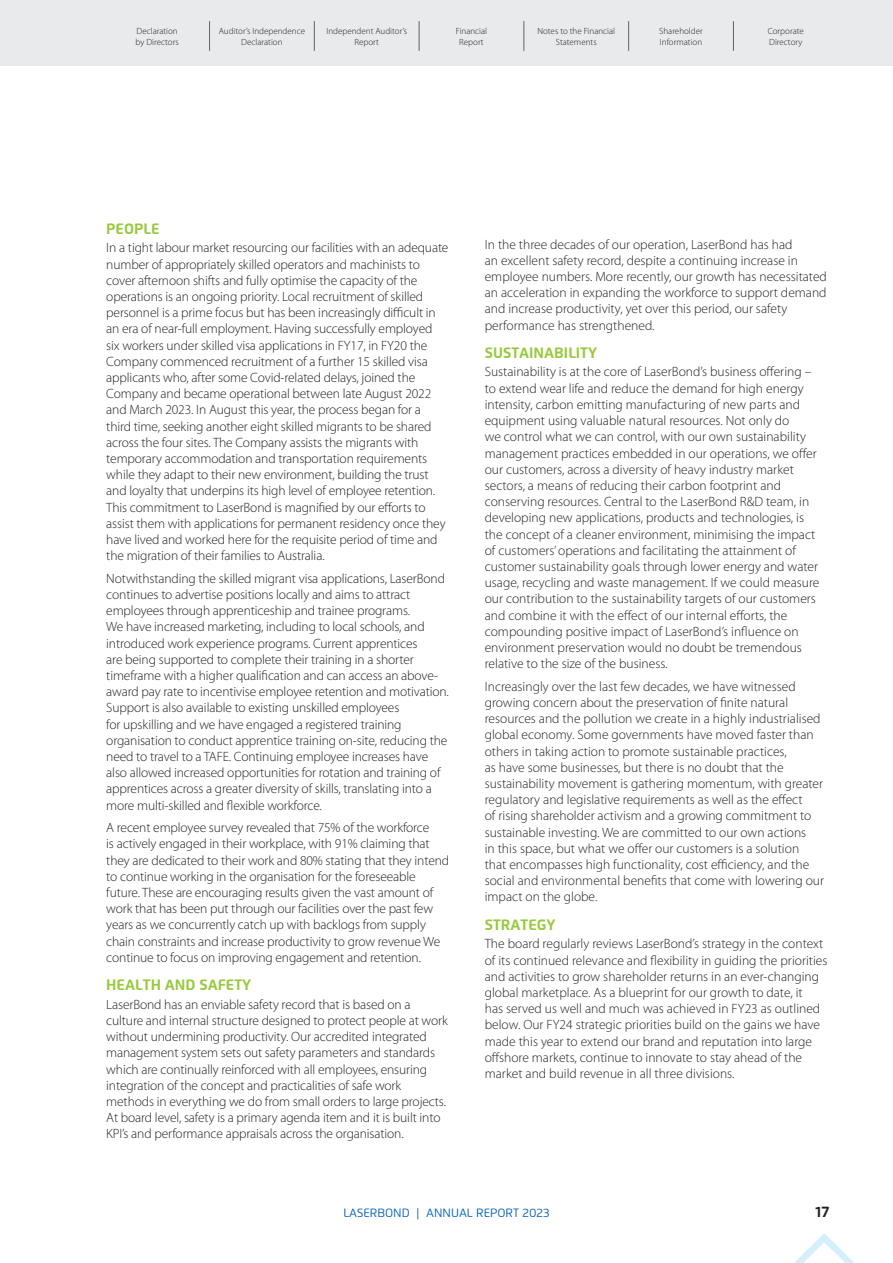
<style>
.page{position:relative;width:893px;height:1263px;background:#fff}
.page>*{position:absolute;margin:0;border:0;box-sizing:border-box;transform-origin:0 0}
.t1{font:700 15px "Flexo";color:#97c93c}
.t2{font:700 15px "Flexo";color:#231f20}
.body{font:300 13.5px/16.2px "Myriad Pro";letter-spacing:-.01em;color:#231f20}
.t3{font:12px "Flexo";color:#005fb9}
.t4{font:300 9px/10.8px "Myriad Pro";color:#231f20;text-align:center}
</style>
<div class="page">
<div style="left:0;top:0;width:893px;height:65px;background:#e9eaeb"></div>
<hr style="left:209px;top:21px;width:1px;height:30px;background:#636366">
<hr style="left:314px;top:21px;width:1px;height:30px;background:#636366">
<hr style="left:419px;top:21px;width:1px;height:30px;background:#636366">
<hr style="left:523px;top:21px;width:1px;height:30px;background:#636366">
<hr style="left:628px;top:21px;width:1px;height:30px;background:#636366">
<hr style="left:733px;top:21px;width:1px;height:30px;background:#636366">
<svg style="left:794px;top:1233px;width:61px;height:30px"></svg>
<p class="t4" style="left:136px;top:25px;width:45px;text-align:left">Declaration by Directors</p>
<p class="t4" style="left:219px;top:25px;width:88px">Auditor’s Independence<br>Declaration</p>
<p class="t4" style="left:326px;top:25px;width:82px">Independent Auditor’s<br>Report</p>
<p class="t4" style="left:456px;top:25px;width:33px">Financial<br>Report</p>
<p class="t4" style="left:537px;top:25px;width:79px">Notes to the Financial<br>Statements</p>
<p class="t4" style="left:659px;top:25px;width:45px;text-align:left">Shareholder<br>Information</p>
<p class="t4" style="left:768px;top:25px;width:38px;text-align:left">Corporate<br>Directory</p>
<h2 class="t1" style="left:106px;top:220px;width:55px">PEOPLE</h2>
<p class="body" style="left:106px;top:240px;width:344px">In a tight labour market resourcing our facilities with an adequate number of appropriately skilled operators and machinists to cover afternoon shifts and fully optimise the capacity of the operations is an ongoing priority. Local recruitment of skilled personnel is a prime focus but has been increasingly difficult in an era of near-full employment. Having successfully employed six workers under skilled visa applications in FY17, in FY20 the Company commenced recruitment of a further 15 skilled visa applicants who, after some Covid-related delays, joined the Company and became operational between late August 2022 and March 2023. In August this year, the process began for a third time, seeking another eight skilled migrants to be shared across the four sites. The Company assists the migrants with temporary accommodation and transportation requirements while they adapt to their new environment, building the trust and loyalty that underpins its high level of employee retention.<br>This commitment to LaserBond is magnified by our efforts to assist them with applications for permanent residency once they have lived and worked here for the requisite period of time and the migration of their families to Australia.</p>
<p class="body" style="left:106px;top:570px;width:344px">Notwithstanding the skilled migrant visa applications, LaserBond continues to advertise positions locally and aims to attract employees through apprenticeship and trainee programs.<br>We have increased marketing, including to local schools, and introduced work experience programs. Current apprentices<br>are being supported to complete their training in a shorter timeframe with a higher qualification and can access an above&shy;award pay rate to incentivise employee retention and motivation.<br>Support is also available to existing unskilled employees<br>for upskilling and we have engaged a registered training organisation to conduct apprentice training on-site, reducing the need to travel to a TAFE. Continuing employee increases have also allowed increased opportunities for rotation and training of apprentices across a greater diversity of skills, translating into a more multi-skilled and flexible workforce.</p>
<p class="body" style="left:106px;top:819px;width:344px">A recent employee survey revealed that 75% of the workforce<br>is actively engaged in their workplace, with 91% claiming that they are dedicated to their work and 80% stating that they intend to continue working in the organisation for the foreseeable future. These are encouraging results given the vast amount of work that has been put through our facilities over the past few years as we concurrently catch up with backlogs from supply chain constraints and increase productivity to grow revenue We continue to focus on improving engagement and retention.</p>
<h2 class="t1" style="left:106px;top:976px;width:146px">HEALTH AND SAFETY</h2>
<p class="body" style="left:106px;top:996px;width:343px">LaserBond has an enviable safety record that is based on a culture and internal structure designed to protect people at work without undermining productivity. Our accredited integrated management system sets out safety parameters and standards which are continually reinforced with all employees, ensuring integration of the concept and practicalities of safe work methods in everything we do from small orders to large projects.<br>At board level, safety is a primary agenda item and it is built into KPI’s and performance appraisals across the organisation.</p>
<p class="body" style="left:485px;top:236px;width:344px">In the three decades of our operation, LaserBond has had<br>an excellent safety record, despite a continuing increase in employee numbers. More recently, our growth has necessitated an acceleration in expanding the workforce to support demand and increase productivity, yet over this period, our safety performance has strengthened.</p>
<h2 class="t1" style="left:485px;top:344px;width:114px">SUSTAINABILITY</h2>
<p class="body" style="left:485px;top:364px;width:336px">Sustainability is at the core of LaserBond’s business offering – to extend wear life and reduce the demand for high energy intensity, carbon emitting manufacturing of new parts and equipment using valuable natural resources. Not only do<br>we control what we can control, with our own sustainability management practices embedded in our operations, we offer our customers, across a diversity of heavy industry market sectors, a means of reducing their carbon footprint and conserving resources. Central to the LaserBond R&amp;D team, in developing new applications, products and technologies, is the concept of a cleaner environment, minimising the impact of customers’ operations and facilitating the attainment of customer sustainability goals through lower energy and water usage, recycling and waste management. If we could measure our contribution to the sustainability targets of our customers and combine it with the effect of our internal efforts, the compounding positive impact of LaserBond’s influence on environment preservation would no doubt be tremendous relative to the size of the business.</p>
<p class="body" style="left:485px;top:678px;width:341px">Increasingly over the last few decades, we have witnessed growing concern about the preservation of finite natural resources and the pollution we create in a highly industrialised global economy. Some governments have moved faster than others in taking action to promote sustainable practices,<br>as have some businesses, but there is no doubt that the sustainability movement is gathering momentum, with greater regulatory and legislative requirements as well as the effect<br>of rising shareholder activism and a growing commitment to sustainable investing. We are committed to our own actions<br>in this space, but what we offer our customers is a solution that encompasses high functionality, cost efficiency, and the social and environmental benefits that come with lowering our impact on the globe.</p>
<h2 class="t1" style="left:485px;top:915px;width:72px">STRATEGY</h2>
<p class="body" style="left:485px;top:935px;width:344px">The board regularly reviews LaserBond’s strategy in the context of its continued relevance and flexibility in guiding the priorities and activities to grow shareholder returns in an ever-changing global marketplace. As a blueprint for our growth to date, it<br>has served us well and much was achieved in FY23 as outlined below. Our FY24 strategic priorities build on the gains we have made this year to extend our brand and reputation into large offshore markets, continue to innovate to stay ahead of the market and build revenue in all three divisions.</p>
<p class="t3" style="left:343px;top:1205px;width:208px">LASERBOND | ANNUAL REPORT 2023</p>
<p class="t2" style="left:816px;top:1202px;width:15px">17</p>
</div>
